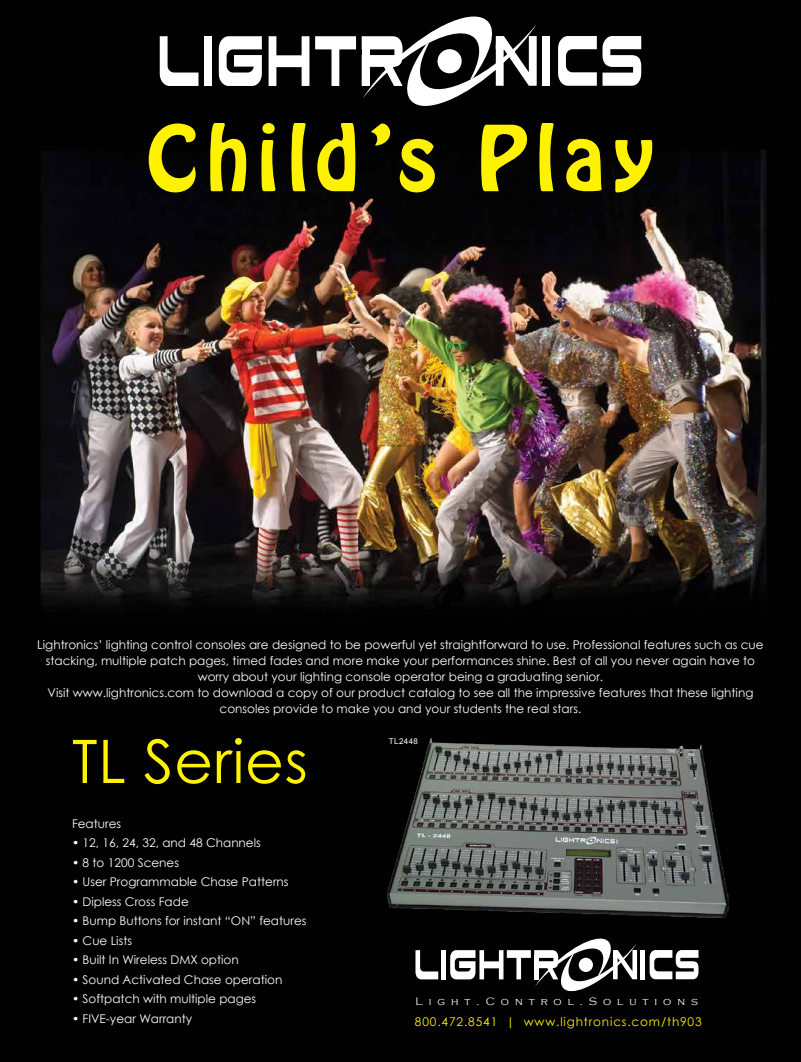
<style>
.page{position:relative;width:801px;height:1062px;background:#fff}
.page>*{position:absolute;margin:0;border:0;box-sizing:border-box;transform-origin:0 0}
.t1{font:80px "Hobo Std";letter-spacing:.1em;color:#fff200}
.t2{font:60px "Century Gothic";letter-spacing:.01em;color:#fff200}
.t3{font:12px/16px "Century Gothic";color:#fff;text-align:center}
.t4{font:12px "Century Gothic";letter-spacing:.07em;color:#fff200}
.t5{font:300 10.9px "Copperplate Gothic";letter-spacing:.545em;color:#fff}
.t6{font:8px "Arial";letter-spacing:.05em;color:#fff}
</style>
<div class="page">
<img style="left:0;top:0;width:801px;height:1062px">
<svg style="left:415px;top:950px;width:23px;height:29px"></svg>
<hr style="left:442px;top:950px;width:4px;height:29px;background:#fff">
<svg style="left:450px;top:934px;width:187px;height:63px"></svg>
<div style="left:534px;top:955px;width:5px;height:24px;background:#fff"></div>
<div style="left:640px;top:950px;width:5px;height:29px;background:#fff"></div>
<svg style="left:650px;top:950px;width:49px;height:29px"></svg>
<svg style="left:160px;top:36px;width:39px;height:50px"></svg>
<div style="left:204px;top:36px;width:8px;height:50px;background:#fff"></div>
<svg style="left:219px;top:36px;width:43px;height:50px"></svg>
<svg style="left:269px;top:36px;width:40px;height:50px"></svg>
<svg style="left:315px;top:36px;width:41px;height:50px"></svg>
<svg style="left:362px;top:11px;width:175px;height:101px"></svg>
<div style="left:362px;top:45px;width:8px;height:41px;background:#fff"></div>
<div style="left:542px;top:36px;width:8px;height:50px;background:#fff"></div>
<svg style="left:558px;top:36px;width:39px;height:50px"></svg>
<svg style="left:603px;top:36px;width:38px;height:50px"></svg>
<img style="left:388px;top:738px;width:341px;height:180px">
<h1 class="t1" style="left:147px;top:103px;width:509px">Child’s Play</h1>
<p class="t3" style="left:37px;top:637px;width:728px">Lightronics’ lighting control consoles are designed to be powerful yet straightforward to use. Professional features such as cue stacking, multiple patch pages, timed fades and more make your performances shine. Best of all you never again have to worry about your lighting console operator being a graduating senior.<br>Visit www.lightronics.com to download a copy of our product catalog to see all the impressive features that these lighting consoles provide to make you and your students the real stars.</p>
<h2 class="t2" style="left:72px;top:719px;width:237px">TL Series</h2>
<p class="t3" style="left:72px;top:815px;width:51px">Features</p>
<p class="t3" style="left:72px;top:835px;width:190px">• 12, 16, 24, 32, and 48 Channels</p>
<p class="t3" style="left:72px;top:854px;width:109px">• 8 to 1200 Scenes</p>
<p class="t3" style="left:72px;top:874px;width:218px">• User Programmable Chase Patterns</p>
<p class="t3" style="left:72px;top:893px;width:118px">• Dipless Cross Fade</p>
<p class="t3" style="left:72px;top:913px;width:236px">• Bump Buttons for instant “ON” features</p>
<p class="t3" style="left:72px;top:932px;width:62px">• Cue Lists</p>
<p class="t3" style="left:72px;top:952px;width:168px">• Built In Wireless DMX option</p>
<p class="t3" style="left:72px;top:971px;width:212px">• Sound Activated Chase operation</p>
<p class="t3" style="left:72px;top:991px;width:186px">• Softpatch with multiple pages</p>
<p class="t3" style="left:72px;top:1010px;width:122px">• FIVE-year Warranty</p>
<p class="t6" style="left:389px;top:736px;width:31px">TL2448</p>
<p class="t5" style="left:415px;top:996px;width:284px">Light.Control.Solutions</p>
<p class="t4" style="left:415px;top:1013px;width:288px">800.472.8541 | www.lightronics.com/th903</p>
</div>
